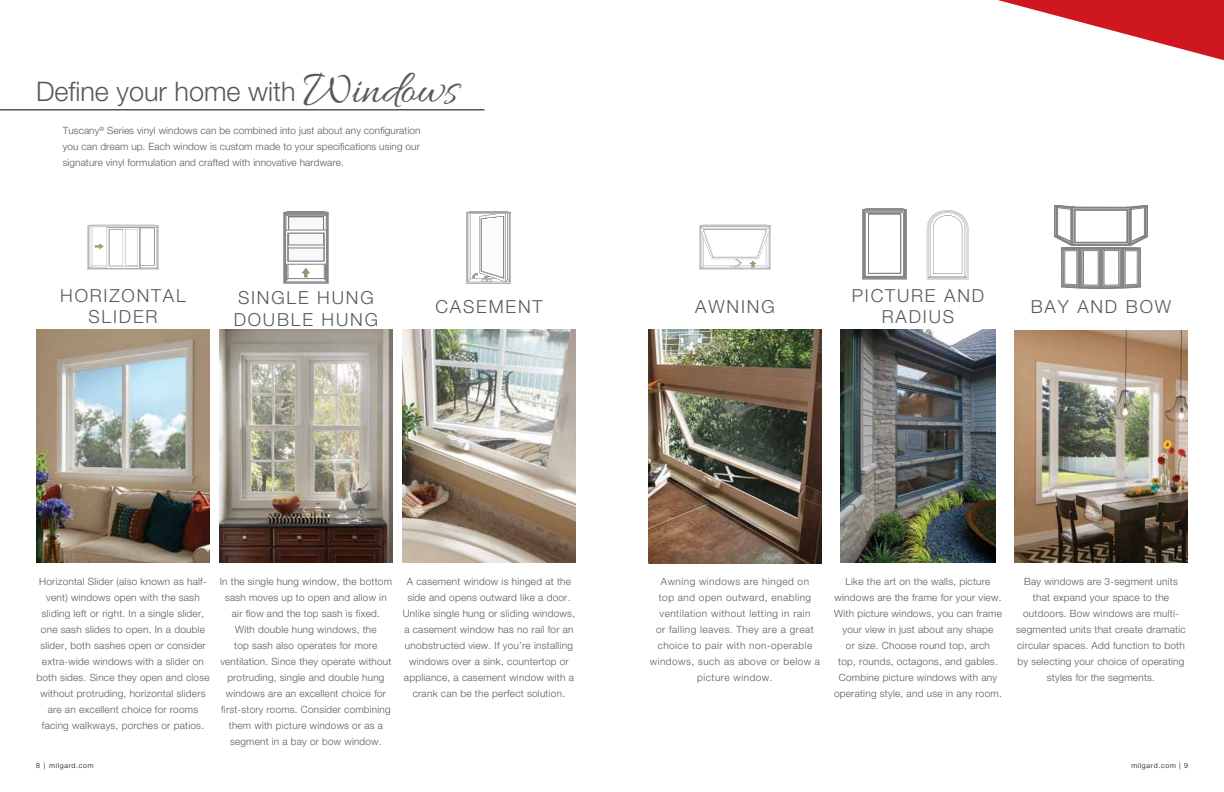
<style>
.page{position:relative;width:1224px;height:792px;background:#fff}
.page>*{position:absolute;margin:0;border:0;box-sizing:border-box;transform-origin:0 0}
.t1{font:300 27px "Helvetica Neue";color:#58595b}
.t2{font:300 18px/21.6px "Helvetica Neue";letter-spacing:.1em;color:#58595b;text-align:center}
.t3{font:300 10px/16px "Helvetica Neue";letter-spacing:.025em;color:#58595b;text-align:center}
.t4{font:300 10px/16px "Helvetica Neue";letter-spacing:.05em;color:#58595b;text-align:center}
.t5{font:300 7px "Helvetica Neue";letter-spacing:.1em;color:#000}
.s1{font-family:"Allura";font-weight:400;font-size:48px}
</style>
<div class="page">
<hr style="left:0;top:110px;width:484px;height:1px;background:#000">
<svg style="left:998px;top:0;width:226px;height:61px"></svg>
<svg style="left:699px;top:225px;width:72px;height:45px"></svg>
<svg style="left:1053px;top:205px;width:96px;height:84px"></svg>
<svg style="left:466px;top:211px;width:46px;height:72px"></svg>
<svg style="left:862px;top:208px;width:45px;height:71px"></svg>
<svg style="left:927px;top:210px;width:41px;height:69px"></svg>
<svg style="left:283px;top:211px;width:46px;height:73px"></svg>
<svg style="left:87px;top:225px;width:72px;height:45px"></svg>
<img style="left:840px;top:330px;width:156px;height:233px">
<img style="left:648px;top:330px;width:174px;height:234px">
<img style="left:219px;top:330px;width:174px;height:233px">
<img style="left:402px;top:329px;width:174px;height:234px">
<img style="left:36px;top:329px;width:174px;height:234px">
<img style="left:1014px;top:331px;width:174px;height:232px">
<h1 class="t1" style="left:36px;top:75px;width:423px">Define your home with <span class="s1">Windows</span></h1>
<p class="t3" style="left:63px;top:122px;width:359px;text-align:justify">Tuscany<sup>®</sup> Series vinyl windows can be combined into just about any configuration you can dream up. Each window is custom made to your specifications using our signature vinyl formulation and crafted with innovative hardware.</p>
<h2 class="t2" style="left:60px;top:284px;width:127px">HORIZONTAL<br>SLIDER</h2>
<h2 class="t2" style="left:852px;top:284px;width:134px">PICTURE AND<br>RADIUS</h2>
<h2 class="t2" style="left:1031px;top:295px;width:142px">BAY AND BOW</h2>
<h2 class="t2" style="left:234px;top:286px;width:146px;text-align:left">SINGLE HUNG<br>DOUBLE HUNG</h2>
<h2 class="t2" style="left:436px;top:295px;width:108px">CASEMENT</h2>
<h2 class="t2" style="left:695px;top:295px;width:81px">AWNING</h2>
<p class="t3" style="left:36px;top:573px;width:175px">Horizontal Slider (also known as half&shy;vent) windows open with the sash sliding left or right. In a single slider, one sash slides to open. In a double slider, both sashes open or consider extra-wide windows with a slider on both sides. Since they open and close without protruding, horizontal sliders are an excellent choice for rooms facing walkways, porches or patios.</p>
<p class="t3" style="left:220px;top:573px;width:174px">In the single hung window, the bottom sash moves up to open and allow in air flow and the top sash is fixed.<br>With double hung windows, the<br>top sash also operates for more ventilation. Since they operate without protruding, single and double hung windows are an excellent choice for first-story rooms. Consider combining them with picture windows or as a segment in a bay or bow window.</p>
<p class="t3" style="left:403px;top:573px;width:174px">A casement window is hinged at the side and opens outward like a door.<br>Unlike single hung or sliding windows, a casement window has no rail for an unobstructed view. If you’re installing windows over a sink, countertop or appliance, a casement window with a crank can be the perfect solution.</p>
<p class="t4" style="left:650px;top:573px;width:172px">Awning windows are hinged on<br>top and open outward, enabling ventilation without letting in rain<br>or falling leaves. They are a great choice to pair with non-operable windows, such as above or below a picture window.</p>
<p class="t3" style="left:834px;top:573px;width:169px">Like the art on the walls, picture windows are the frame for your view.<br>With picture windows, you can frame your view in just about any shape<br>or size. Choose round top, arch<br>top, rounds, octagons, and gables.<br>Combine picture windows with any operating style, and use in any room.</p>
<p class="t3" style="left:1016px;top:573px;width:171px">Bay windows are 3-segment units that expand your space to the outdoors. Bow windows are multi&shy;segmented units that create dramatic circular spaces. Add function to both by selecting your choice of operating styles for the segments.</p>
<p class="t5" style="left:36px;top:761px;width:59px">8 | milgard.com</p>
<p class="t5" style="left:1131px;top:761px;width:58px">milgard.com | 9</p>
</div>
